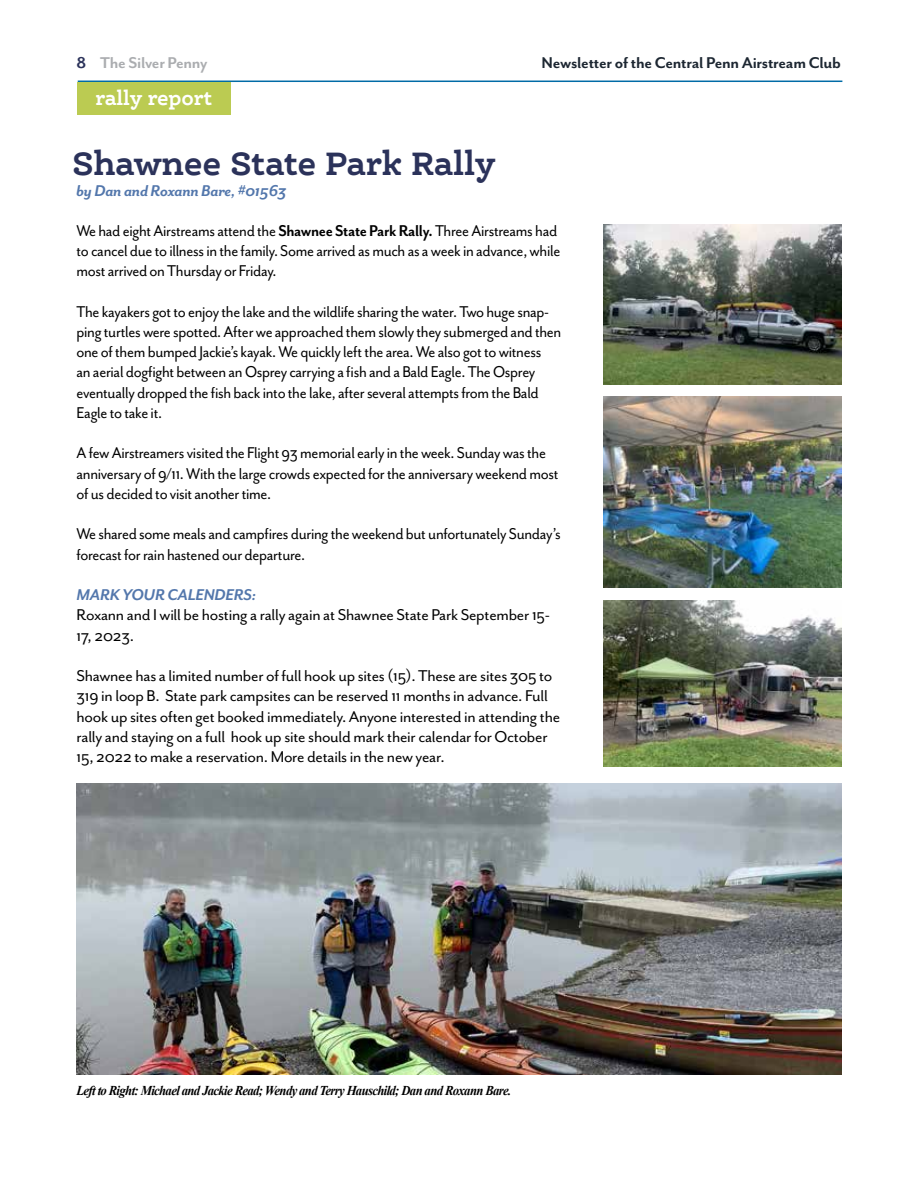
<style>
.page{position:relative;width:918px;height:1188px;background:#fff}
.page>*{position:absolute;margin:0;border:0;box-sizing:border-box;transform-origin:0 0}
.t1{font:700 34.5px "Ernestine Pro";letter-spacing:-.01em;color:#2b325a;scale:.93 1}
.t2{font:700 21px "Ernestine Pro";letter-spacing:-.01em;color:#fff;scale:.93 1}
.t3{font:18px/20.2px "Mr Eaves San OT";letter-spacing:-.02em;color:#000;scale:.94 1}
.t4{font:18px/20.2px "Mr Eaves San OT";letter-spacing:-.02em;color:#000}
.t5{font:italic 700 18px "Mr Eaves San OT";letter-spacing:-.015em;color:#5377ac}
.t6{font:700 18px "Mr Eaves San OT";letter-spacing:-.015em;color:#1d2732}
.t7{font:700 18px "Mr Eaves San OT";letter-spacing:-.015em;color:#abadb0}
.t8{font:italic 700 13.5px "Times New Roman";letter-spacing:-.05em;color:#000;scale:.94 1}
.s1{color:#2b325a}
.s2{font-weight:700}
</style>
<div class="page">
<hr style="left:78px;top:81px;width:764px;height:1px;background:#006ba6">
<div style="left:78px;top:82px;width:153px;height:33px;background:#bbcb52"></div>
<img style="left:603px;top:225px;width:238px;height:160px">
<img style="left:603px;top:396px;width:238px;height:191px">
<img style="left:603px;top:601px;width:238px;height:165px">
<img style="left:77px;top:783px;width:764px;height:291px">
<p class="t7" style="left:77px;top:53px;width:132px"><span class="s1">8</span> The Silver Penny</p>
<p class="t6" style="left:542px;top:53px;width:301px">Newsletter of the Central Penn Airstream Club</p>
<p class="t2" style="left:95px;top:84px;width:127px">rally report</p>
<h1 class="t1" style="left:73px;top:141px;width:456px">Shawnee State Park Rally</h1>
<p class="t5" style="left:77px;top:181px;width:212px">by Dan and Roxann Bare, #01563</p>
<p class="t3" style="left:77px;top:220px;width:516px">We had eight Airstreams attend the <span class="s2">Shawnee State Park Rally.</span> Three Airstreams had to cancel due to illness in the family. Some arrived as much as a week in advance, while most arrived on Thursday or Friday.</p>
<p class="t3" style="left:77px;top:301px;width:517px">The kayakers got to enjoy the lake and the wildlife sharing the water. Two huge snap&shy;ping turtles were spotted. After we approached them slowly they submerged and then one of them bumped Jackie’s kayak. We quickly left the area. We also got to witness<br>an aerial dogfight between an Osprey carrying a fish and a Bald Eagle. The Osprey eventually dropped the fish back into the lake, after several attempts from the Bald Eagle to take it.</p>
<p class="t3" style="left:77px;top:443px;width:514px">A few Airstreamers visited the Flight 93 memorial early in the week. Sunday was the anniversary of 9/11. With the large crowds expected for the anniversary weekend most of us decided to visit another time.</p>
<p class="t3" style="left:77px;top:524px;width:517px">We shared some meals and campfires during the weekend but unfortunately Sunday’s forecast for rain hastened our departure.</p>
<p class="t5" style="left:77px;top:585px;width:181px">MARK YOUR CALENDERS:</p>
<p class="t4" style="left:77px;top:605px;width:475px">Roxann and I will be hosting a rally again at Shawnee State Park September 15-<br>17, 2023.</p>
<p class="t4" style="left:77px;top:666px;width:485px">Shawnee has a limited number of full hook up sites (15). These are sites 305 to 319 in loop B. State park campsites can be reserved 11 months in advance. Full hook up sites often get booked immediately. Anyone interested in attending the rally and staying on a full hook up site should mark their calendar for October 15, 2022 to make a reservation. More details in the new year.</p>
<p class="t8" style="left:77px;top:1081px;width:464px">Left to Right: Michael and Jackie Read; Wendy and Terry Hauschild; Dan and Roxann Bare.</p>
</div>
